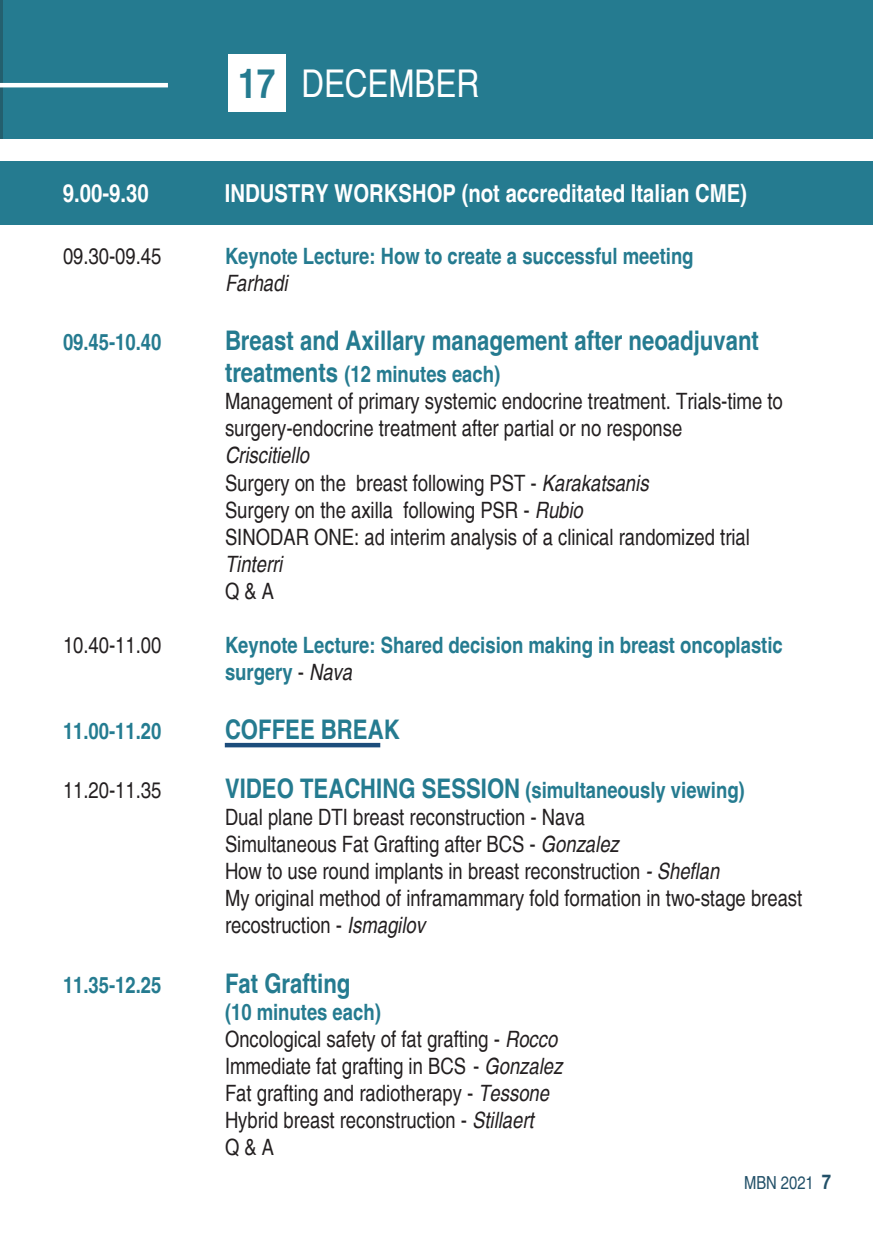
<style>
.page{position:relative;width:873px;height:1238px;background:#fff}
.page>*{position:absolute;margin:0;border:0;box-sizing:border-box;transform-origin:0 0}
.t1{font:700 condensed 40.5px "Helvetica";color:#257b90}
.t2{font:condensed 38.25px "Helvetica";color:#fff}
.t3{font:700 condensed 27px "Helvetica";color:#257b90}
.t4{font:700 condensed 24.75px "Helvetica";color:#fff}
.t5{font:condensed 22.5px/27px "Helvetica";color:#231f20}
.t6{font:700 condensed 22.5px/27px "Helvetica";color:#257b90}
.t7{font:700 condensed 22.5px "Helvetica";color:#247c91}
.t8{font:italic condensed 22.5px "Helvetica";color:#231f20}
.t9{font:condensed 18px "Helvetica";color:#225068}
.s1{font-size:27px}
.s2{font-style:italic}
.s3{font-weight:400;color:#231f20}
.s4{font-weight:400;font-style:italic;color:#231f20}
.s5{font-weight:700;font-size:20.25px}
</style>
<div class="page">
<hr style="left:225px;top:743px;width:155px;height:4px;background:#1c4d7c">
<div style="left:0;top:0;width:873px;height:139px;background:#257b90"></div>
<img style="left:0;top:0;width:2px;height:139px">
<hr style="left:0;top:83px;width:168px;height:4px;background:#fff">
<div style="left:228px;top:54px;width:57px;height:58px;background:#fff"></div>
<div style="left:0;top:161px;width:873px;height:64px;background:#257b90"></div>
<p class="t1" style="left:238px;top:56px;width:38px">17</p>
<p class="t2" style="left:301px;top:59px;width:179px">DECEMBER</p>
<p class="t4" style="left:63px;top:176px;width:87px">9.00-9.30</p>
<p class="t4" style="left:225px;top:176px;width:524px">INDUSTRY WORKSHOP (not accreditated Italian CME)</p>
<p class="t5" style="left:63px;top:242px;width:100px">09.30-09.45</p>
<p class="t6" style="left:225px;top:241px;width:470px">Keynote Lecture: How to create a successful meeting</p>
<p class="t8" style="left:225px;top:269px;width:64px">Farhadi</p>
<p class="t6" style="left:63px;top:327px;width:100px">09.45-10.40</p>
<p class="t3" style="left:225px;top:322px;width:536px">Breast and Axillary management after neoadjuvant</p>
<p class="t6" style="left:225px;top:360px;width:277px"><span class="s1">treatments</span> (12 minutes each)</p>
<p class="t5" style="left:225px;top:387px;width:559px">Management of primary systemic endocrine treatment. Trials-time to surgery-endocrine treatment after partial or no response<br><span class="s2">Criscitiello</span></p>
<p class="t5" style="left:225px;top:468px;width:425px">Surgery on the breast following PST - <span class="s2">Karakatsanis</span></p>
<p class="t5" style="left:225px;top:495px;width:359px">Surgery on the axilla following PSR - <span class="s2">Rubio</span></p>
<p class="t5" style="left:225px;top:522px;width:526px">SINODAR ONE: ad interim analysis of a clinical randomized trial<br><span class="s2">Tinterri</span></p>
<p class="t5" style="left:225px;top:576px;width:51px">Q &amp; A</p>
<p class="t5" style="left:63px;top:630px;width:100px">10.40-11.00</p>
<p class="t6" style="left:225px;top:630px;width:559px">Keynote Lecture: Shared decision making in breast oncoplastic surgery <span class="s3">-</span> <span class="s4">Nava</span></p>
<p class="t7" style="left:63px;top:715px;width:100px">11.00-11.20</p>
<p class="t3" style="left:225px;top:711px;width:176px">COFFEE BREAK</p>
<p class="t5" style="left:63px;top:776px;width:100px">11.20-11.35</p>
<p class="t6" style="left:225px;top:776px;width:521px"><span class="s1">VIDEO TEACHING SESSION</span> (simultaneously viewing)</p>
<p class="t5" style="left:225px;top:803px;width:361px">Dual plane DTI breast reconstruction - Nava</p>
<p class="t5" style="left:225px;top:830px;width:395px">Simultaneous Fat Grafting after BCS - <span class="s2">Gonzalez</span></p>
<p class="t5" style="left:225px;top:857px;width:496px">How to use round implants in breast reconstruction <span class="s2">- Sheflan</span></p>
<p class="t5" style="left:225px;top:884px;width:579px">My original method of inframammary fold formation in two-stage breast recostruction - <span class="s2">Ismagilov</span></p>
<p class="t6" style="left:63px;top:970px;width:100px">11.35-12.25</p>
<p class="t3" style="left:225px;top:964px;width:127px">Fat Grafting</p>
<p class="t6" style="left:225px;top:997px;width:157px">(10 minutes each)</p>
<p class="t5" style="left:225px;top:1025px;width:334px">Oncological safety of fat grafting - <span class="s2">Rocco</span></p>
<p class="t5" style="left:225px;top:1052px;width:339px">Immediate fat grafting in BCS - <span class="s2">Gonzalez</span></p>
<p class="t5" style="left:225px;top:1079px;width:326px">Fat grafting and radiotherapy - <span class="s2">Tessone</span></p>
<p class="t5" style="left:225px;top:1106px;width:310px">Hybrid breast reconstruction - <span class="s2">Stillaert</span></p>
<p class="t5" style="left:225px;top:1133px;width:51px">Q &amp; A</p>
<p class="t9" style="left:744px;top:1170px;width:89px">MBN 2021 <span class="s5">7</span></p>
</div>
